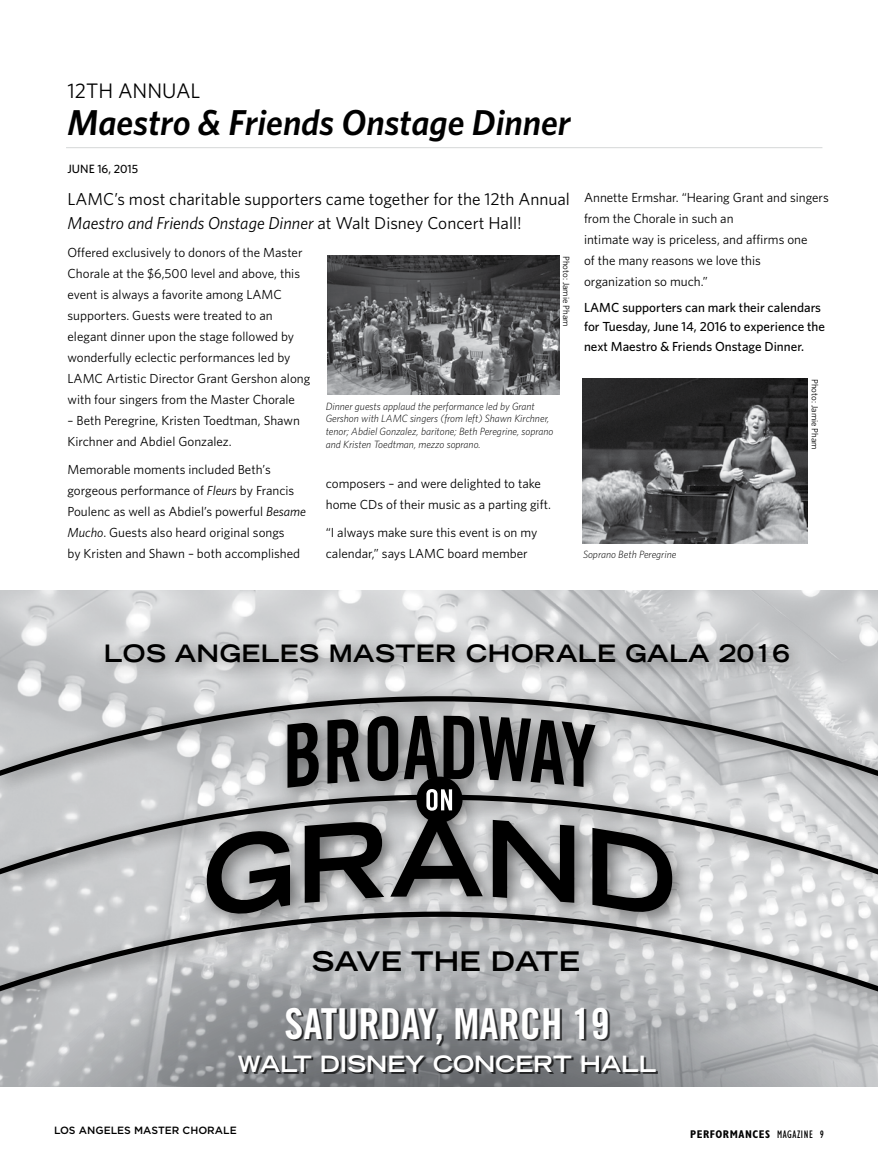
<style>
.page{position:relative;width:878px;height:1175px;background:#fff}
.page>*{position:absolute;margin:0;border:0;box-sizing:border-box;transform-origin:0 0}
.t1{font:42.6px "Trade Gothic LT Std Bd Cn 20";color:#fff}
.t2{font:italic 600 36px "Whitney";color:#000}
.t3{font:700 expanded 27px "Trade Gothic LT Std";letter-spacing:.01em;color:#000}
.t4{font:700 expanded 24px "Trade Gothic LT Std";letter-spacing:.02em;color:#000}
.t5{font:700 expanded 22.5px "Trade Gothic LT Std";color:#fff}
.t6{font:21px "Whitney";color:#000}
.t7{font:17.25px/24px "Whitney";color:#000}
.t8{font:13.2px/21px "Whitney";color:#000}
.t9{font:500 13.2px/19.5px "Whitney";color:#000}
.t10{font:500 12px "Whitney";color:#000}
.t11{font:700 condensed 11.25px "Gill Sans Std";letter-spacing:.05em;color:#000}
.t12{font:italic 300 10.5px/12.6px "Whitney";color:#000}
.t13{font:500 10.5px "Gotham";color:#000}
.t14{font:9px "Whitney";color:#000}
.s1{font-style:italic}
.s2{font-weight:400}
</style>
<div class="page">
<img style="left:0;top:590px;width:878px;height:496px">
<div style="left:0;top:686px;width:878px;height:381px;background:#000;opacity:.5"></div>
<svg style="left:0;top:866px;width:878px;height:99px;background:#9c9d9e"></svg>
<svg style="left:0;top:696px;width:878px;height:170px;background:#a8a9ab"></svg>
<div style="left:416px;top:776px;width:46px;height:46px;background:#000;border-radius:50%"></div>
<svg style="left:404px;top:715px;width:191px;height:95px;background:#626263"></svg>
<svg style="left:0;top:904px;width:877px;height:182px;background:#b0b2b4"></svg>
<div style="left:240px;top:1009px;width:417px;height:64px;background:#000;opacity:.7"></div>
<div style="left:95px;top:633px;width:713px;height:48px;background:#000;opacity:.5"></div>
<img style="left:327px;top:256px;width:232px;height:139px">
<hr style="left:66px;top:147px;width:756px;height:1px;background:#d5d7d8">
<img style="left:582px;top:379px;width:225px;height:164px">
<h3 class="t6" style="left:68px;top:77px;width:80px">12th Annual</h3>
<h2 class="t2" style="left:68px;top:99px;width:504px">Maestro &amp; Friends Onstage Dinner</h2>
<p class="t10" style="left:68px;top:160px;width:13px">June</p>
<p class="t10" style="left:97px;top:160px;width:42px">16, 2015</p>
<h3 class="t7" style="left:68px;top:186px;width:504px">LAMC’s most charitable supporters came together for the 12th Annual<br><span class="s1">Maestro and Friends Onstage Dinner</span> at Walt Disney Concert Hall!</h3>
<p class="t8" style="left:68px;top:241px;width:244px">Offered exclusively to donors of the Master Chorale at the $6,500 level and above, this event is always a favorite among LAMC supporters. Guests were treated to an elegant dinner upon the stage followed by wonderfully eclectic performances led by LAMC Artistic Director Grant Gershon along with four singers from the Master Chorale</p>
<p class="t8" style="left:68px;top:409px;width:234px">– Beth Peregrine, Kristen Toedtman, Shawn<br>Kirchner and Abdiel Gonzalez.</p>
<p class="t8" style="left:68px;top:458px;width:240px">Memorable moments included Beth’s gorgeous performance of <span class="s1">Fleurs</span> by Francis Poulenc as well as Abdiel’s powerful <span class="s1">Besame Mucho</span>. Guests also heard original songs<br>by Kristen and Shawn – both accomplished</p>
<p class="t14" style="left:572px;top:256px;width:72px;rotate:90deg">Photo: Jamie Pham</p>
<p class="t12" style="left:326px;top:399px;width:229px">Dinner guests applaud the performance led by Grant Gershon with LAMC singers (from left) Shawn Kirchner, tenor; Abdiel Gonzalez, baritone; Beth Peregrine, soprano and Kristen Toedtman, mezzo soprano.</p>
<p class="t8" style="left:326px;top:472px;width:226px">composers – and were delighted to take home CDs of their music as a parting gift.</p>
<p class="t8" style="left:326px;top:521px;width:213px">“I always make sure this event is on my calendar,” says LAMC board member</p>
<p class="t8" style="left:584px;top:186px;width:246px">Annette Ermshar. “Hearing Grant and singers from the Chorale in such an<br>intimate way is priceless, and affirms one<br>of the many reasons we love this organization so much.”</p>
<p class="t9" style="left:584px;top:297px;width:242px">LAMC supporters can mark their calendars for Tuesday, June 14, 2016 to experience the next Maestro &amp; Friends Onstage Dinner.</p>
<p class="t12" style="left:583px;top:547px;width:95px">Soprano Beth Peregrine</p>
<p class="t14" style="left:821px;top:379px;width:72px;rotate:90deg">Photo: Jamie Pham</p>
<h3 class="t4" style="left:104px;top:637px;width:687px">LOS ANGELES MASTER CHORALE GALA 2016</h3>
<h3 class="t3" style="left:312px;top:943px;width:269px">SAVE THE DATE</h3>
<h1 class="t1" style="left:284px;top:997px;width:327px">SATURDAY, MARCH 19</h1>
<h3 class="t5" style="left:238px;top:1049px;width:420px">WALT DISNEY CONCERT HALL</h3>
<p class="t13" style="left:54px;top:1123px;width:184px">LOS ANGELES MASTER CHORALE</p>
<p class="t11" style="left:690px;top:1127px;width:135px">PErFORMANCEs <span class="s2">MAGAZINE 9</span></p>
</div>
